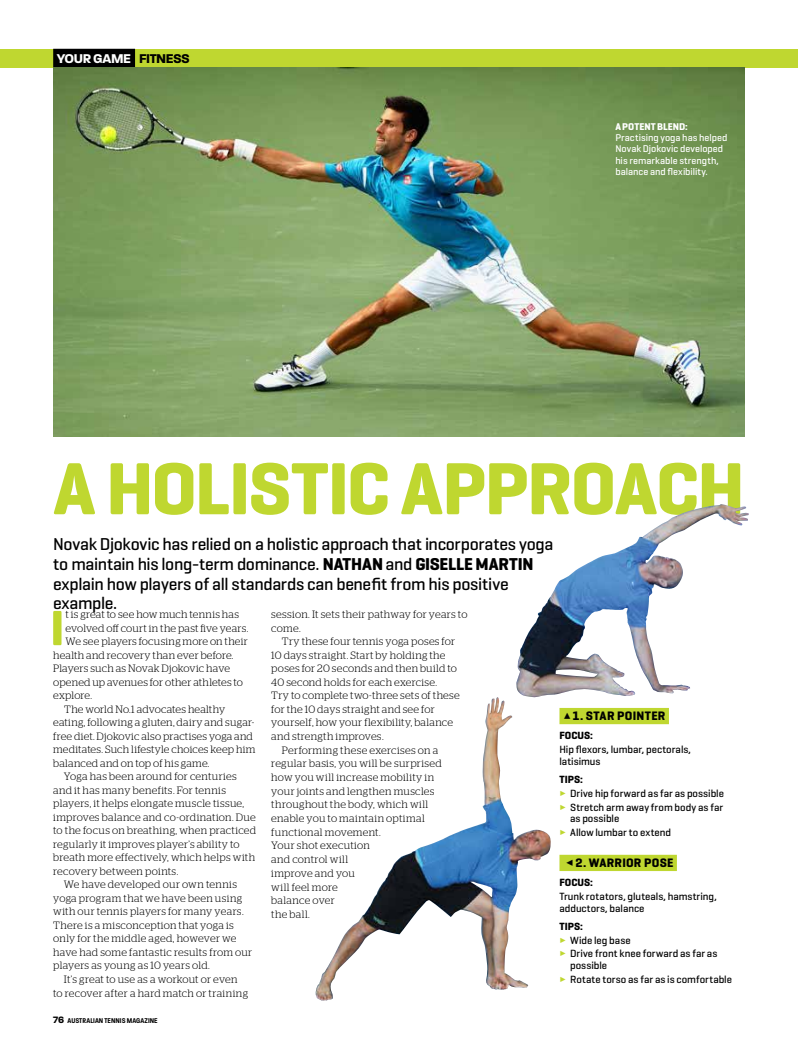
<style>
.page{position:relative;width:798px;height:1053px;background:#fff}
.page>*{position:absolute;margin:0;border:0;box-sizing:border-box;transform-origin:0 0}
.t1{font:700 75px "Geogrotesque";letter-spacing:-.02em;color:#bfd730}
.t2{font:700 50.38px "Geogrotesque";color:#bfd730}
.t3{font:500 17.5px/19.8px "Geogrotesque";letter-spacing:-.02em;color:#000}
.t4{font:700 13.75px "Paralucent";letter-spacing:-.035em;color:#fff}
.t5{font:700 12.5px "Geogrotesque";letter-spacing:.02em;color:#000}
.t6{font:300 10.62px/13.5px "Stag";letter-spacing:.02em;color:#000}
.t7{font:500 10.62px/12.5px "Geogrotesque";color:#000}
.t8{font:300 10.62px "Stag";letter-spacing:.04em;color:#000}
.t9{font:700 10.62px "Geogrotesque";color:#000}
.t10{font:500 10px/11.2px "Geogrotesque";color:#fff}
.t11{font:700 10px "Geogrotesque";color:#fff}
.t12{font:600 7.5px "Paralucent Cond";letter-spacing:.005em;color:#000}
.s1{color:#000}
.s2{font-weight:700}
.s3{color:#bfd730}
.s4{font-family:"Paralucent";font-weight:700;font-size:10px}
</style>
<div class="page">
<div style="left:0;top:49px;width:797px;height:18px;background:#bfd730"></div>
<div style="left:53px;top:49px;width:82px;height:18px;background:#000"></div>
<img style="left:53px;top:68px;width:691px;height:368px">
<img style="left:315px;top:697px;width:182px;height:303px">
<img style="left:516px;top:505px;width:203px;height:192px">
<div style="left:559px;top:854px;width:117px;height:17px;background:#bfd730"></div>
<div style="left:559px;top:708px;width:109px;height:16px;background:#bfd730"></div>
<p class="t4" style="left:57px;top:50px;width:135px">YOUR GAME <span class="s1">FITNESS</span></p>
<p class="t11" style="left:615px;top:120px;width:74px">A POTENT BLEND:</p>
<p class="t10" style="left:615px;top:132px;width:113px">Practising yoga has helped<br>Novak Djokovic developed his remarkable strength, balance and flexibility.</p>
<h1 class="t1" style="left:53px;top:442px;width:692px">A HOLISTIC APPROACH</h1>
<h3 class="t3" style="left:53px;top:534px;width:501px">Novak Djokovic has relied on a holistic approach that incorporates yoga to maintain his long-term dominance. <span class="s2">NATHAN</span> and <span class="s2">GISELLE MARTIN </span>explain how players of all standards can benefit from his positive example.</h3>
<h2 class="t2" style="left:50px;top:596px;width:16px">I</h2>
<p class="t6" style="left:65px;top:607px;width:175px">t is great to see how much tennis has</p>
<p class="t6" style="left:271px;top:607px;width:197px">session. It sets their pathway for years to come.</p>
<p class="t6" style="left:282px;top:634px;width:174px">Try these four tennis yoga poses for</p>
<p class="t6" style="left:271px;top:648px;width:176px">10 days straight. Start by holding the</p>
<p class="t6" style="left:271px;top:661px;width:187px">poses for 20 seconds and then build to</p>
<p class="t6" style="left:271px;top:675px;width:167px">40 second holds for each exercise.</p>
<p class="t6" style="left:271px;top:688px;width:190px">Try to complete two-three sets of these</p>
<p class="t6" style="left:271px;top:702px;width:165px">for the 10 days straight and see for</p>
<p class="t6" style="left:271px;top:715px;width:183px">yourself, how your flexibility, balance</p>
<p class="t6" style="left:271px;top:729px;width:114px">and strength improves.</p>
<p class="t6" style="left:282px;top:743px;width:158px">Performing these exercises on a</p>
<p class="t8" style="left:271px;top:757px;width:172px">regular basis, you will be surprised</p>
<p class="t6" style="left:271px;top:770px;width:164px">how you will increase mobility in</p>
<p class="t6" style="left:271px;top:784px;width:165px">your joints and lengthen muscles</p>
<p class="t6" style="left:271px;top:797px;width:158px">throughout the body, which will</p>
<p class="t6" style="left:271px;top:811px;width:155px">enable you to maintain optimal</p>
<p class="t6" style="left:271px;top:825px;width:111px">functional movement.</p>
<p class="t6" style="left:271px;top:838px;width:100px">Your shot execution</p>
<p class="t6" style="left:271px;top:852px;width:78px">and control will</p>
<p class="t6" style="left:271px;top:866px;width:85px">improve and you</p>
<p class="t6" style="left:271px;top:879px;width:68px">will feel more</p>
<p class="t6" style="left:271px;top:893px;width:65px">balance over</p>
<p class="t6" style="left:271px;top:907px;width:40px">the ball.</p>
<p class="t6" style="left:65px;top:621px;width:184px">evolved off court in the past five years.</p>
<p class="t6" style="left:65px;top:634px;width:184px">We see players focusing more on their</p>
<p class="t6" style="left:53px;top:648px;width:182px">health and recovery than ever before.</p>
<p class="t6" style="left:53px;top:661px;width:178px">Players such as Novak Djokovic have</p>
<p class="t6" style="left:53px;top:675px;width:191px">opened up avenues for other athletes to</p>
<p class="t6" style="left:53px;top:688px;width:40px">explore.</p>
<p class="t6" style="left:64px;top:702px;width:162px">The world No.1 advocates healthy</p>
<p class="t6" style="left:53px;top:715px;width:203px">eating, following a gluten, dairy and sugar-</p>
<p class="t6" style="left:53px;top:729px;width:201px">free diet. Djokovic also practises yoga and</p>
<p class="t6" style="left:53px;top:742px;width:204px">meditates. Such lifestyle choices keep him</p>
<p class="t6" style="left:53px;top:756px;width:158px">balanced and on top of his game.</p>
<p class="t6" style="left:64px;top:769px;width:174px">Yoga has been around for centuries</p>
<p class="t6" style="left:53px;top:783px;width:174px">and it has many benefits. For tennis</p>
<p class="t6" style="left:53px;top:796px;width:192px">players, it helps elongate muscle tissue,</p>
<p class="t6" style="left:53px;top:810px;width:204px">improves balance and co-ordination. Due</p>
<p class="t6" style="left:53px;top:823px;width:204px">to the focus on breathing, when practiced</p>
<p class="t6" style="left:53px;top:837px;width:188px">regularly it improves player’s ability to</p>
<p class="t6" style="left:53px;top:850px;width:203px">breath more effectively, which helps with</p>
<p class="t6" style="left:53px;top:864px;width:127px">recovery between points.</p>
<p class="t6" style="left:64px;top:877px;width:174px">We have developed our own tennis</p>
<p class="t6" style="left:53px;top:891px;width:190px">yoga program that we have been using</p>
<p class="t6" style="left:53px;top:904px;width:192px">with our tennis players for many years.</p>
<p class="t6" style="left:53px;top:918px;width:182px">There is a misconception that yoga is</p>
<p class="t6" style="left:53px;top:931px;width:185px">only for the middle aged, however we</p>
<p class="t6" style="left:53px;top:945px;width:200px">have had some fantastic results from our</p>
<p class="t6" style="left:53px;top:958px;width:158px">players as young as 10 years old.</p>
<p class="t6" style="left:64px;top:972px;width:175px">It’s great to use as a workout or even</p>
<p class="t6" style="left:53px;top:985px;width:196px">to recover after a hard match or training</p>
<p class="t5" style="left:572px;top:708px;width:94px">1. STAR POINTER</p>
<p class="t9" style="left:559px;top:729px;width:35px">FOCUS:</p>
<p class="t7" style="left:559px;top:742px;width:133px">Hip flexors, lumbar, pectorals, latisimus</p>
<p class="t9" style="left:559px;top:773px;width:25px">TIPS:</p>
<p class="t7" style="left:559px;top:786px;width:166px"><span class="s3">✓</span> Drive hip forward as far as possible</p>
<p class="t7" style="left:570px;top:800px;width:154px;line-height:11.9px;text-indent:-11px"><span class="s3">✓</span> Stretch arm away from body as far as possible</p>
<p class="t7" style="left:559px;top:826px;width:113px"><span class="s3">✓</span> Allow lumbar to extend</p>
<p class="t5" style="left:575px;top:855px;width:99px">2. WARRIOR POSE</p>
<p class="t9" style="left:559px;top:875px;width:35px">FOCUS:</p>
<p class="t7" style="left:559px;top:889px;width:159px">Trunk rotators, gluteals, hamstring, adductors, balance</p>
<p class="t9" style="left:559px;top:919px;width:25px">TIPS:</p>
<p class="t7" style="left:559px;top:933px;width:73px"><span class="s3">✓</span> Wide leg base</p>
<p class="t7" style="left:570px;top:947px;width:149px;line-height:11.9px;text-indent:-11px"><span class="s3">✓</span> Drive front knee forward as far as possible</p>
<p class="t7" style="left:559px;top:972px;width:174px"><span class="s3">✓</span> Rotate torso as far as is comfortable</p>
<p class="t12" style="left:53px;top:1016px;width:106px"><span class="s4">76</span> AUSTRALIAN TENNIS MAGAZINE</p>
</div>
